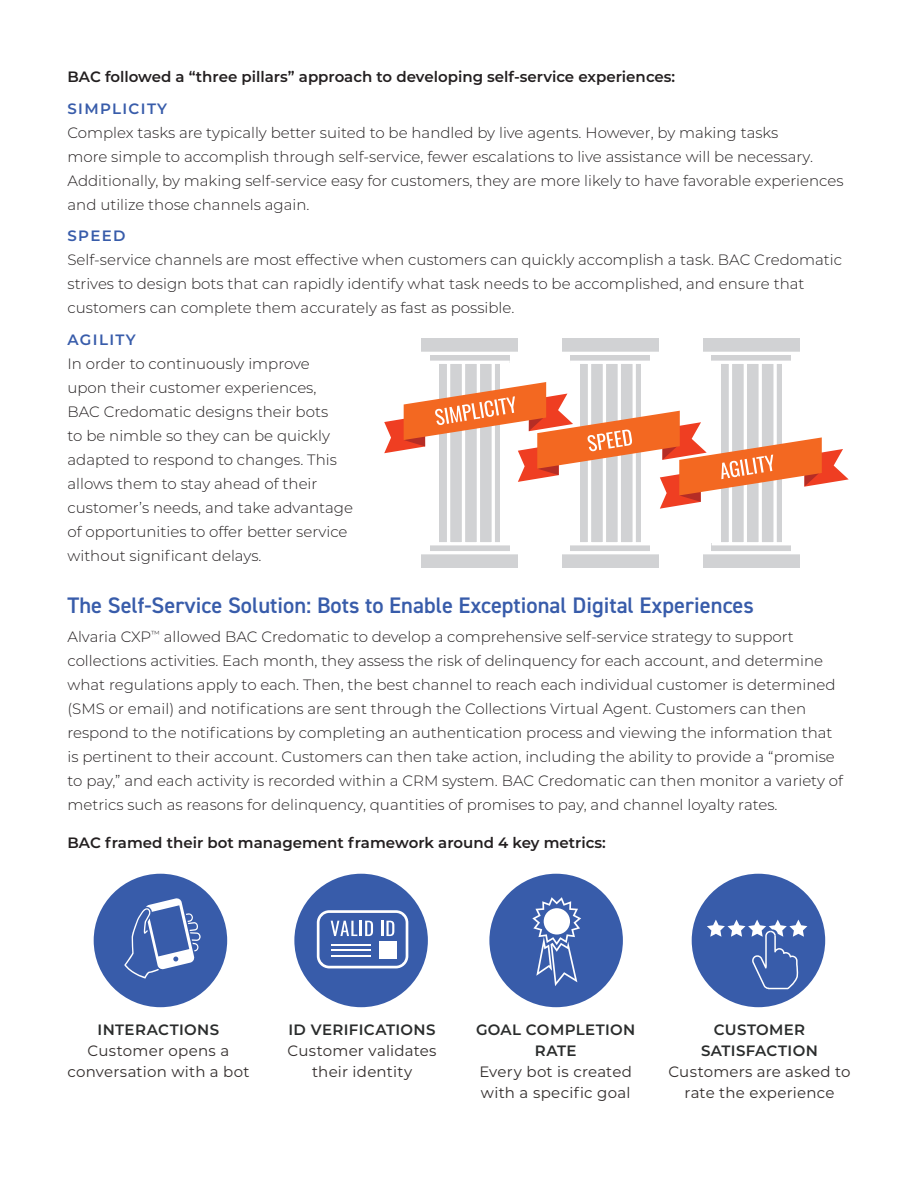
<style>
.page{position:relative;width:918px;height:1188px;background:#fff}
.page>*{position:absolute;margin:0;border:0;box-sizing:border-box;transform-origin:0 0}
.Subhead_Orange{font:600 22.5px "DIN2014";color:#385caa}
.Body{font:300 15px/24px "Montserrat";color:#231f20}
.StatsText{font:15px/21px "Montserrat";letter-spacing:.015em;color:#322d2c;text-align:center}
.Body-2{font:600 15px "Montserrat";color:#231f20}
.Stats_Header{font:600 15px/21px "Montserrat";letter-spacing:.025em;color:#2a2c2c;text-align:center}
.Subhead_Blue_All_Cap{font:600 15px "Montserrat";letter-spacing:.09em;color:#385caa}
</style>
<div class="page">
<div style="left:439px;top:354px;width:61px;height:193px;background:#d1d2d4"></div>
<svg style="left:430px;top:545px;width:79px;height:6px"></svg>
<div style="left:421px;top:553px;width:97px;height:15px;background:#d1d2d4"></div>
<svg style="left:430px;top:355px;width:79px;height:6px"></svg>
<div style="left:421px;top:338px;width:97px;height:15px;background:#d1d2d4"></div>
<hr style="left:417px;top:551px;width:103px;height:3px;background:#fff">
<hr style="left:427px;top:542px;width:83px;height:3px;background:#fff">
<hr style="left:447px;top:363px;width:3px;height:180px;background:#fff">
<hr style="left:462px;top:363px;width:3px;height:180px;background:#fff">
<hr style="left:477px;top:363px;width:3px;height:180px;background:#fff">
<hr style="left:492px;top:363px;width:3px;height:180px;background:#fff">
<hr style="left:419px;top:352px;width:99px;height:3px;background:#fff">
<hr style="left:428px;top:361px;width:82px;height:3px;background:#fff">
<div style="left:580px;top:354px;width:61px;height:193px;background:#d1d2d4"></div>
<svg style="left:571px;top:545px;width:79px;height:6px"></svg>
<div style="left:562px;top:553px;width:97px;height:15px;background:#d1d2d4"></div>
<svg style="left:571px;top:355px;width:79px;height:6px"></svg>
<div style="left:562px;top:338px;width:97px;height:15px;background:#d1d2d4"></div>
<hr style="left:560px;top:551px;width:102px;height:3px;background:#fff">
<hr style="left:570px;top:542px;width:82px;height:3px;background:#fff">
<hr style="left:588px;top:363px;width:3px;height:180px;background:#fff">
<hr style="left:603px;top:363px;width:3px;height:180px;background:#fff">
<hr style="left:618px;top:363px;width:3px;height:180px;background:#fff">
<hr style="left:633px;top:363px;width:3px;height:180px;background:#fff">
<hr style="left:559px;top:352px;width:100px;height:3px;background:#fff">
<hr style="left:570px;top:361px;width:82px;height:3px;background:#fff">
<div style="left:721px;top:354px;width:61px;height:193px;background:#d1d2d4"></div>
<svg style="left:712px;top:545px;width:79px;height:6px"></svg>
<div style="left:703px;top:553px;width:97px;height:15px;background:#d1d2d4"></div>
<svg style="left:712px;top:355px;width:79px;height:6px"></svg>
<div style="left:703px;top:338px;width:97px;height:15px;background:#d1d2d4"></div>
<hr style="left:703px;top:551px;width:98px;height:3px;background:#fff">
<hr style="left:712px;top:542px;width:80px;height:3px;background:#fff">
<hr style="left:729px;top:363px;width:3px;height:180px;background:#fff">
<hr style="left:744px;top:363px;width:3px;height:180px;background:#fff">
<hr style="left:759px;top:363px;width:3px;height:180px;background:#fff">
<svg style="left:773px;top:364px;width:4px;height:178px"></svg>
<hr style="left:702px;top:352px;width:99px;height:3px;background:#fff">
<hr style="left:711px;top:361px;width:81px;height:3px;background:#fff">
<svg style="left:384px;top:382px;width:465px;height:127px"></svg>
<div style="left:94px;top:874px;width:133px;height:133px;background:#385caa;border-radius:50%"></div>
<svg style="left:124px;top:898px;width:77px;height:81px"></svg>
<div style="left:294px;top:874px;width:134px;height:133px;background:#385caa;border-radius:50%"></div>
<svg style="left:317px;top:910px;width:91px;height:58px"></svg>
<div style="left:489px;top:874px;width:134px;height:133px;background:#385caa;border-radius:50%"></div>
<svg style="left:532px;top:897px;width:49px;height:89px"></svg>
<div style="left:544px;top:908px;width:26px;height:27px;background:#fff;border-radius:50%"></div>
<div style="left:692px;top:874px;width:133px;height:133px;background:#385caa;border-radius:50%"></div>
<svg style="left:707px;top:920px;width:100px;height:69px"></svg>
<p class="Body-2" style="left:68px;top:66px;width:609px">BAC followed a “three pillars” approach to developing self-service experiences:</p>
<p class="Subhead_Blue_All_Cap" style="left:68px;top:98px;width:101px">SIMPLICITY</p>
<p class="Body" style="left:68px;top:120px;width:778px">Complex tasks are typically better suited to be handled by live agents. However, by making tasks<br>more simple to accomplish through self-service, fewer escalations to live assistance will be necessary.<br>Additionally, by making self-service easy for customers, they are more likely to have favorable experiences and utilize those channels again.</p>
<p class="Subhead_Blue_All_Cap" style="left:68px;top:225px;width:60px">SPEED</p>
<p class="Body" style="left:68px;top:247px;width:776px">Self-service channels are most effective when customers can quickly accomplish a task. BAC Credomatic strives to design bots that can rapidly identify what task needs to be accomplished, and ensure that customers can complete them accurately as fast as possible.</p>
<p class="Subhead_Blue_All_Cap" style="left:68px;top:329px;width:70px">AGILITY</p>
<p class="Body" style="left:68px;top:351px;width:287px">In order to continuously improve<br>upon their customer experiences,<br>BAC Credomatic designs their bots<br>to be nimble so they can be quickly adapted to respond to changes. This allows them to stay ahead of their customer’s needs, and take advantage of opportunities to offer better service without significant delays.</p>
<p class="Subhead_Orange" style="left:68px;top:590px;width:688px">The Self-Service Solution: Bots to Enable Exceptional Digital Experiences</p>
<p class="Body" style="left:68px;top:625px;width:777px">Alvaria CXP<sup>™</sup> allowed BAC Credomatic to develop a comprehensive self-service strategy to support collections activities. Each month, they assess the risk of delinquency for each account, and determine what regulations apply to each. Then, the best channel to reach each individual customer is determined (SMS or email) and notifications are sent through the Collections Virtual Agent. Customers can then respond to the notifications by completing an authentication process and viewing the information that is pertinent to their account. Customers can then take action, including the ability to provide a “promise to pay,” and each activity is recorded within a CRM system. BAC Credomatic can then monitor a variety of metrics such as reasons for delinquency, quantities of promises to pay, and channel loyalty rates.</p>
<p class="Body-2" style="left:68px;top:832px;width:540px">BAC framed their bot management framework around 4 key metrics:</p>
<p class="Stats_Header" style="left:98px;top:1019px;width:123px">INTERACTIONS</p>
<p class="StatsText" style="left:68px;top:1040px;width:183px">Customer opens a conversation with a bot</p>
<p class="Stats_Header" style="left:289px;top:1019px;width:149px">ID VERIFICATIONS</p>
<p class="StatsText" style="left:288px;top:1040px;width:151px">Customer validates their identity</p>
<p class="Stats_Header" style="left:476px;top:1019px;width:161px">GOAL COMPLETION<br>RATE</p>
<p class="StatsText" style="left:479px;top:1061px;width:154px;text-align:left">Every bot is created with a specific goal</p>
<p class="Stats_Header" style="left:701px;top:1019px;width:118px">CUSTOMER<br>SATISFACTION</p>
<p class="StatsText" style="left:669px;top:1061px;width:183px">Customers are asked to rate the experience</p>
</div>
